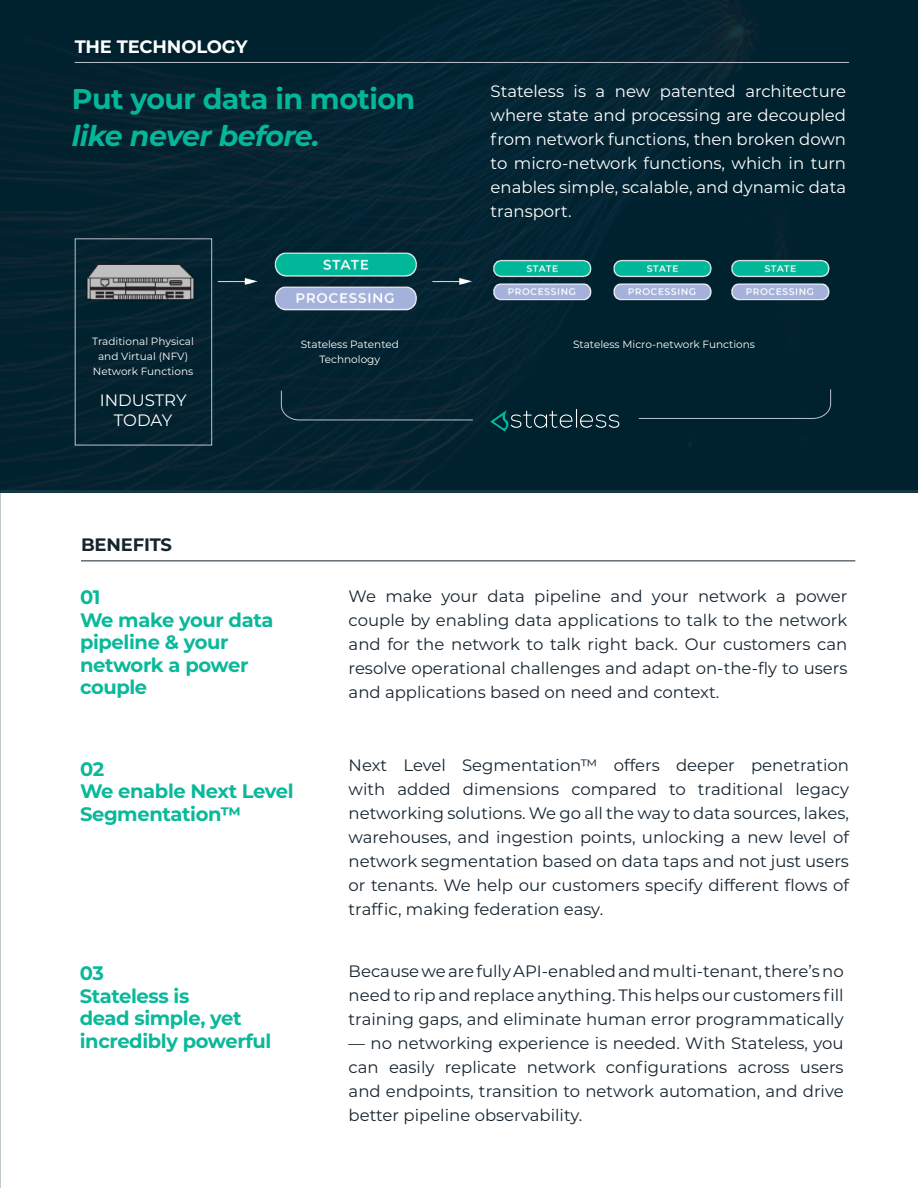
<style>
.page{position:relative;width:918px;height:1188px;background:#fff}
.page>*{position:absolute;margin:0;border:0;box-sizing:border-box;transform-origin:0 0}
.Large_Number{font:700 28.5px/37.5px "Montserrat";letter-spacing:-.02em;color:#05b799}
.Large_Number-2{font:700 19.5px/22.5px "Montserrat";letter-spacing:-.02em;color:#0ab89a}
.Title_-_Align_Left{font:700 18px "Montserrat";letter-spacing:-.01em;color:#fff}
.Title_-_Align_Left-2{font:700 18px "Montserrat";letter-spacing:-.01em;color:#16242e}
.Body_Text{font:16.5px/24px "Montserrat";color:#16242e;text-align:justify}
.Body_Text-2{font:16.5px/24px "Montserrat";color:#fff;text-align:justify}
.Body_Text-3{font:10.5px/15px "Montserrat";color:#fff;text-align:center}
.s1{font-style:italic}
</style>
<div class="page">
<div style="left:0;top:0;width:918px;height:493px;background:#012533"></div>
<img style="left:79px;top:220px;width:751px;height:125px">
<hr style="left:75px;top:62px;width:774px;height:1px;background:#bdc2cd">
<hr style="left:81px;top:561px;width:774px;height:1px;background:#16242e">
<svg style="left:281px;top:390px;width:193px;height:31px"></svg>
<svg style="left:638px;top:389px;width:193px;height:30px"></svg>
<img style="left:491px;top:405px;width:129px;height:27px">
<div style="left:75px;top:238px;width:137px;height:207px;border:1px solid #bdc2cd"></div>
<p class="Title_-_Align_Left" style="left:75px;top:33px;width:175px">THE TECHNOLOGY</p>
<p class="Large_Number" style="left:72px;top:78px;width:345px">Put your data in motion <span class="s1">like never before.</span></p>
<p class="Body_Text-2" style="left:491px;top:79px;width:357px">Stateless is a new patented architecture where state and processing are decoupled from network functions, then broken down to micro-network functions, which in turn enables simple, scalable, and dynamic data transport.</p>
<p class="Body_Text-3" style="left:92px;top:333px;width:103px">Traditional Physical and Virtual (NFV)<br>Network Functions</p>
<p class="Body_Text-3" style="left:301px;top:337px;width:100px">Stateless Patented<br>Technology</p>
<p class="Body_Text-3" style="left:573px;top:337px;width:184px">Stateless Micro-network Functions</p>
<p class="Body_Text-2" style="left:100px;top:390px;width:88px;line-height:19.5px;text-align:center">INDUSTRY<br>TODAY</p>
<p class="Title_-_Align_Left-2" style="left:81px;top:531px;width:93px">BENEFITS</p>
<p class="Large_Number-2" style="left:80px;top:585px;width:22px">01</p>
<p class="Large_Number-2" style="left:80px;top:608px;width:195px">We make your data pipeline &amp; your network a power couple</p>
<p class="Body_Text" style="left:349px;top:583px;width:500px">We make your data pipeline and your network a power couple by enabling data applications to talk to the network and for the network to talk right back. Our customers can resolve operational challenges and adapt on-the-fly to users and applications based on need and context.</p>
<p class="Large_Number-2" style="left:80px;top:757px;width:26px">02</p>
<p class="Large_Number-2" style="left:80px;top:779px;width:215px">We enable Next Level<br>Segmentation™</p>
<p class="Body_Text" style="left:349px;top:753px;width:502px">Next Level Segmentation™ offers deeper penetration with added dimensions compared to traditional legacy networking solutions. We go all the way to data sources, lakes, warehouses, and ingestion points, unlocking a new level of network segmentation based on data taps and not just users or tenants. We help our customers specify different flows of traffic, making federation easy.</p>
<p class="Large_Number-2" style="left:80px;top:961px;width:26px">03</p>
<p class="Large_Number-2" style="left:80px;top:984px;width:111px">Stateless is</p>
<p class="Large_Number-2" style="left:80px;top:1006px;width:163px">dead simple, yet</p>
<p class="Large_Number-2" style="left:80px;top:1029px;width:193px">incredibly powerful</p>
<p class="Body_Text" style="left:349px;top:959px;width:497px">Because we are fully API-enabled and multi-tenant, there’s no need to rip and replace anything. This helps our customers fill training gaps, and eliminate human error programmatically</p>
<p class="Body_Text" style="left:349px;top:1031px;width:497px">— no networking experience is needed. With Stateless, you can easily replicate network configurations across users and endpoints, transition to network automation, and drive better pipeline observability.</p>
</div>
